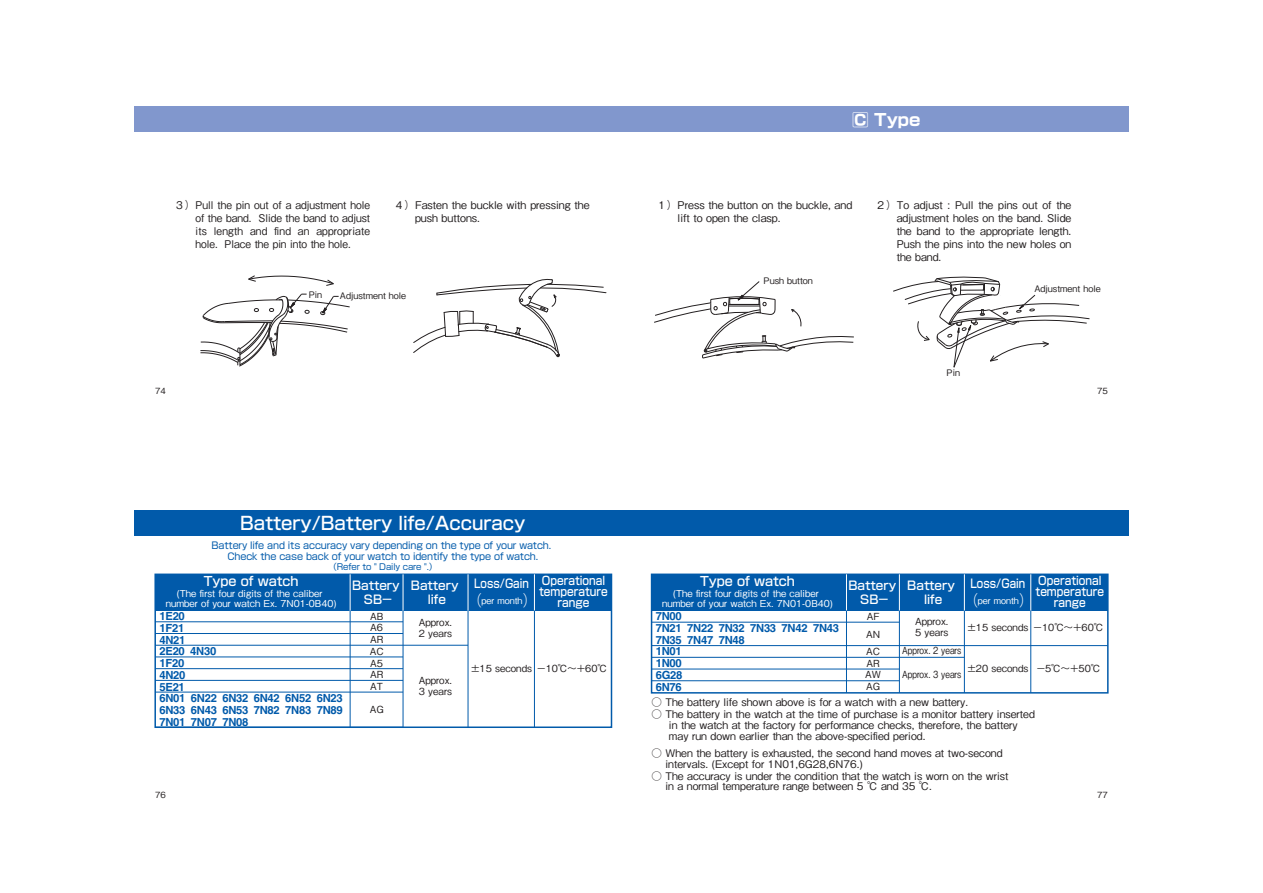
<style>
.page{position:relative;width:1263px;height:893px;background:#fff}
.page>*{position:absolute;margin:0;border:0;box-sizing:border-box;transform-origin:0 0}
.t1{font:500 18px "Shin Go Pro";color:#fff}
.t2{font:700 16.5px "Shin Go Pro";color:#fff}
.t3{font:300 15px "Shin Go Pro";color:#fff;scale:.8 1}
.t4{font:500 12.75px "Shin Go Pro";color:#fff}
.t5{font:500 12px/14.2px "Shin Go Pro";color:#fff;text-align:center}
.t6{font:500 11.7px "Shin Go Pro";color:#fff;scale:.9 1}
.t7{font:700 11.25px/11.7px "Helvetica";letter-spacing:-.025em;color:#015aaa}
.t8{font:500 10.65px/12.9px "Gothic BBB Pro";color:#231f20;text-align:justify}
.t9{font:500 10.5px/10.6px "Gothic BBB Pro";color:#231f20}
.t10{font:500 9.75px/11.7px "Gothic BBB Pro";color:#231f20}
.t11{font:500 9.75px "Gothic BBB Pro";color:#231f20;scale:.85 1}
.t12{font:500 9.6px/9.6px "Gothic BBB Pro";color:#fff;text-align:center}
.t13{font:9.6px/10.5px "Shin Go Pro";letter-spacing:-.015em;color:#015aaa;text-align:center}
.t14{font:500 9px "Gothic BBB Pro";color:#231f20}
.t15{font:500 9px "Gothic BBB Pro";color:#fff}
.t16{font:8.55px "Shin Go Pro";letter-spacing:-.015em;color:#015aaa}
.t17{font:500 8.55px "Gothic BBB Pro";color:#231f20}
.s1{font-size:12px}
.s2{font-family:"Shin Go Pro";font-weight:300;font-size:15px}
</style>
<div class="page">
<div style="left:631px;top:510px;width:498px;height:26px;background:#015aaa"></div>
<div style="left:651px;top:574px;width:457px;height:120px;border:2px solid #015aaa"></div>
<div style="left:651px;top:574px;width:457px;height:36px;background:#015aaa"></div>
<hr style="left:964px;top:574px;width:1px;height:43px;background:#fff">
<hr style="left:964px;top:610px;width:1px;height:83px;background:#015aaa">
<hr style="left:1030px;top:574px;width:1px;height:43px;background:#fff">
<hr style="left:1030px;top:610px;width:1px;height:83px;background:#015aaa">
<hr style="left:899px;top:574px;width:1px;height:43px;background:#fff">
<hr style="left:899px;top:610px;width:1px;height:83px;background:#015aaa">
<hr style="left:846px;top:574px;width:1px;height:43px;background:#fff">
<hr style="left:846px;top:610px;width:1px;height:83px;background:#015aaa">
<hr style="left:651px;top:657px;width:313px;height:1px;background:#015aaa">
<hr style="left:651px;top:669px;width:248px;height:1px;background:#015aaa">
<hr style="left:651px;top:645px;width:457px;height:1px;background:#015aaa">
<hr style="left:651px;top:622px;width:248px;height:1px;background:#015aaa">
<hr style="left:651px;top:680px;width:248px;height:1px;background:#015aaa">
<div style="left:134px;top:510px;width:497px;height:26px;background:#015aaa"></div>
<div style="left:154px;top:574px;width:458px;height:154px;border:2px solid #015aaa"></div>
<div style="left:155px;top:574px;width:456px;height:36px;background:#015aaa"></div>
<hr style="left:468px;top:574px;width:1px;height:43px;background:#fff">
<hr style="left:468px;top:610px;width:1px;height:117px;background:#015aaa">
<hr style="left:534px;top:574px;width:1px;height:43px;background:#fff">
<hr style="left:534px;top:610px;width:1px;height:117px;background:#015aaa">
<hr style="left:403px;top:574px;width:1px;height:43px;background:#fff">
<hr style="left:403px;top:610px;width:1px;height:117px;background:#015aaa">
<hr style="left:350px;top:574px;width:1px;height:43px;background:#fff">
<hr style="left:350px;top:610px;width:1px;height:117px;background:#015aaa">
<hr style="left:155px;top:621px;width:248px;height:1px;background:#015aaa">
<hr style="left:155px;top:633px;width:248px;height:1px;background:#015aaa">
<hr style="left:155px;top:657px;width:248px;height:1px;background:#015aaa">
<hr style="left:155px;top:645px;width:313px;height:1px;background:#015aaa">
<hr style="left:155px;top:668px;width:248px;height:1px;background:#015aaa">
<hr style="left:155px;top:680px;width:248px;height:1px;background:#015aaa">
<hr style="left:155px;top:692px;width:248px;height:1px;background:#015aaa">
<hr style="left:155px;top:727px;width:248px;height:1px;background:#015aaa">
<div style="left:631px;top:106px;width:498px;height:26px;background:#8197cd"></div>
<svg style="left:654px;top:281px;width:200px;height:78px"></svg>
<svg style="left:893px;top:276px;width:197px;height:92px"></svg>
<div style="left:134px;top:106px;width:497px;height:26px;background:#8197cd"></div>
<svg style="left:248px;top:275px;width:86px;height:11px"></svg>
<svg style="left:200px;top:293px;width:150px;height:74px"></svg>
<svg style="left:413px;top:279px;width:194px;height:78px"></svg>
<h2 class="t2" style="left:852px;top:106px;width:70px">C Type</h2>
<p class="t8" style="left:196px;top:198px;width:176px;text-indent:-21px">３）Pull the pin out of a adjustment hole of the band. Slide the band to adjust its length and find an appropriate hole. Place the pin into the hole.</p>
<p class="t8" style="left:415px;top:198px;width:176px;text-indent:-21px">４）Fasten the buckle with pressing the push buttons.</p>
<p class="t8" style="left:678px;top:198px;width:176px;text-indent:-21px">１）Press the button on the buckle, and lift to open the clasp.</p>
<p class="t8" style="left:897px;top:198px;width:176px;text-indent:-21px">２）To adjust : Pull the pins out of the adjustment holes on the band. Slide the band to the appropriate length.<br>Push the pins into the new holes on the band.</p>
<p class="t17" style="left:155px;top:384px;width:12px">74</p>
<p class="t14" style="left:309px;top:287px;width:15px">Pin</p>
<p class="t14" style="left:340px;top:289px;width:68px">Adjustment hole</p>
<p class="t14" style="left:764px;top:273px;width:51px">Push button</p>
<p class="t14" style="left:946px;top:366px;width:15px">Pin</p>
<p class="t14" style="left:1034px;top:282px;width:68px">Adjustment hole</p>
<p class="t17" style="left:1097px;top:384px;width:12px">75</p>
<h1 class="t1" style="left:240px;top:509px;width:287px">Battery/Battery life/Accuracy</h1>
<p class="t13" style="left:212px;top:539px;width:341px">Battery life and its accuracy vary depending on the type of your watch.<br>Check the case back of your watch to identify the type of watch.</p>
<p class="t16" style="left:329px;top:560px;width:110px">（Refer to " Daily care ".）</p>
<p class="t4" style="left:204px;top:570px;width:96px">Type of watch</p>
<p class="t12" style="left:166px;top:587px;width:172px">(The first four digits of the caliber number of your watch Ex. 7N01-0B40)</p>
<p class="t5" style="left:352px;top:577px;width:49px">Battery<br>SB－</p>
<p class="t5" style="left:411px;top:577px;width:49px">Battery life</p>
<p class="t6" style="left:474px;top:571px;width:147px"><span class="s1">Loss/Gain</span> Operational</p>
<p class="t6" style="left:539px;top:582px;width:78px">temperature</p>
<p class="t6" style="left:558px;top:593px;width:37px">range</p>
<p class="t15" style="left:470px;top:593px;width:54px"><span class="s2">（</span>per month</p>
<h3 class="t3" style="left:511px;top:588px;width:31px">　）</h3>
<p class="t4" style="left:700px;top:570px;width:96px">Type of watch</p>
<p class="t12" style="left:662px;top:587px;width:172px">(The first four digits of the caliber number of your watch Ex. 7N01-0B40)</p>
<p class="t5" style="left:848px;top:577px;width:49px">Battery<br>SB－</p>
<p class="t5" style="left:907px;top:577px;width:49px">Battery life</p>
<p class="t6" style="left:970px;top:571px;width:147px"><span class="s1">Loss/Gain</span> Operational</p>
<p class="t6" style="left:1036px;top:582px;width:78px">temperature</p>
<p class="t6" style="left:1054px;top:593px;width:37px">range</p>
<p class="t15" style="left:966px;top:593px;width:54px"><span class="s2">（</span>per month</p>
<h3 class="t3" style="left:1007px;top:588px;width:31px">　）</h3>
<p class="t7" style="left:159px;top:610px;width:185px">1E20<br>1F21<br>4N21<br>2E20 4N30<br>1F20<br>4N20<br>5E21<br>6N01 6N22 6N32 6N42 6N52 6N23<br>6N33 6N43 6N53 7N82 7N83 7N89<br>7N01 7N07 7N08</p>
<p class="t17" style="left:155px;top:788px;width:12px">76</p>
<p class="t10" style="left:370px;top:609px;width:16px;text-align:justify">AB A6<br>AR AC A5<br>AR AT</p>
<p class="t10" style="left:370px;top:703px;width:16px">AG</p>
<p class="t10" style="left:419px;top:615px;width:35px">Approx.<br>2 years</p>
<p class="t10" style="left:419px;top:673px;width:35px">Approx.<br>3 years</p>
<p class="t10" style="left:537px;top:661px;width:72px">－10℃～＋60℃</p>
<p class="t10" style="left:470px;top:661px;width:63px">±15 seconds</p>
<p class="t7" style="left:656px;top:610px;width:185px">7N00<br>7N21 7N22 7N32 7N33 7N42 7N43<br>7N35 7N47 7N48<br>1N01<br>1N00<br>6G28<br>6N76</p>
<p class="t10" style="left:866px;top:606px;width:16px;line-height:18.5px">AF<br>AN</p>
<p class="t10" style="left:865px;top:644px;width:17px">AC<br>AR<br>AW<br>AG</p>
<p class="t10" style="left:915px;top:614px;width:35px">Approx.<br>5 years</p>
<p class="t10" style="left:1033px;top:620px;width:72px">－10℃～＋60℃</p>
<p class="t10" style="left:1036px;top:662px;width:66px">－5℃～＋50℃</p>
<p class="t10" style="left:967px;top:620px;width:63px">±15 seconds</p>
<p class="t11" style="left:902px;top:643px;width:71px">Approx. 2 years</p>
<p class="t11" style="left:902px;top:667px;width:71px">Approx. 3 years</p>
<p class="t10" style="left:967px;top:662px;width:63px">±20 seconds</p>
<p class="t9" style="left:651px;top:696px;width:318px">○ The battery life shown above is for a watch with a new battery.</p>
<p class="t9" style="left:651px;top:708px;width:385px">○ The battery in the watch at the time of purchase is a monitor battery inserted</p>
<p class="t9" style="left:655px;top:718px;width:364px">　 in the watch at the factory for performance checks, therefore, the battery</p>
<p class="t9" style="left:651px;top:729px;width:275px">　 may run down earlier than the above-specified period.</p>
<p class="t9" style="left:651px;top:746px;width:353px">○ When the battery is exhausted, the second hand moves at two-second　 intervals. (Except for 1N01,6G28,6N76.)</p>
<p class="t9" style="left:651px;top:769px;width:358px">○ The accuracy is under the condition that the watch is worn on the wrist　 in a normal temperature range between 5 ℃ and 35 ℃.</p>
<p class="t17" style="left:1097px;top:788px;width:12px">77</p>
</div>
